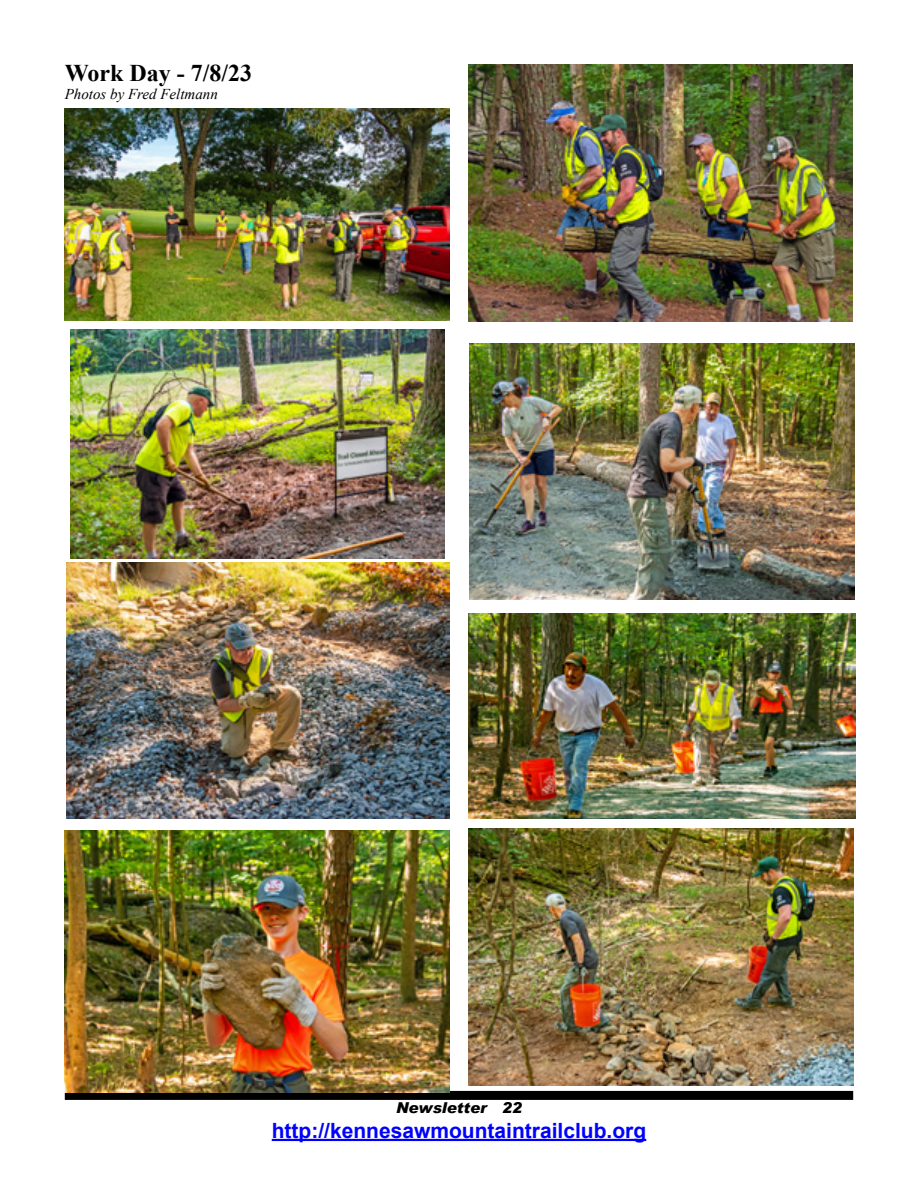
<style>
.page{position:relative;width:918px;height:1188px;background:#fff}
.page>*{position:absolute;margin:0;border:0;box-sizing:border-box;transform-origin:0 0}
.t1{font:700 24px "Times New Roman";color:#000}
.t2{font:700 21px "Arial";color:#00f}
.t3{font:italic 15px "Times New Roman";color:#000}
.t4{font:italic 900 15px "Arial";color:#000}
</style>
<div class="page">
<div style="left:65px;top:1091px;width:788px;height:9px;background:#000"></div>
<hr style="left:272px;top:1139px;width:374px;height:2px;background:#00f">
<img style="left:65px;top:109px;width:385px;height:212px">
<img style="left:468px;top:65px;width:385px;height:256px">
<img style="left:71px;top:330px;width:373px;height:228px">
<img style="left:469px;top:343px;width:385px;height:257px">
<img style="left:66px;top:562px;width:384px;height:256px">
<img style="left:468px;top:613px;width:388px;height:206px">
<img style="left:65px;top:830px;width:385px;height:263px">
<img style="left:468px;top:829px;width:385px;height:256px">
<p class="t1" style="left:65px;top:56px;width:189px">Work Day - 7/8/23</p>
<p class="t3" style="left:65px;top:84px;width:155px">Photos by Fred Feltmann</p>
<p class="t4" style="left:396px;top:1098px;width:127px">Newsletter 22</p>
<p class="t2" style="left:272px;top:1116px;width:376px">http://kennesawmountaintrailclub.org</p>
</div>
